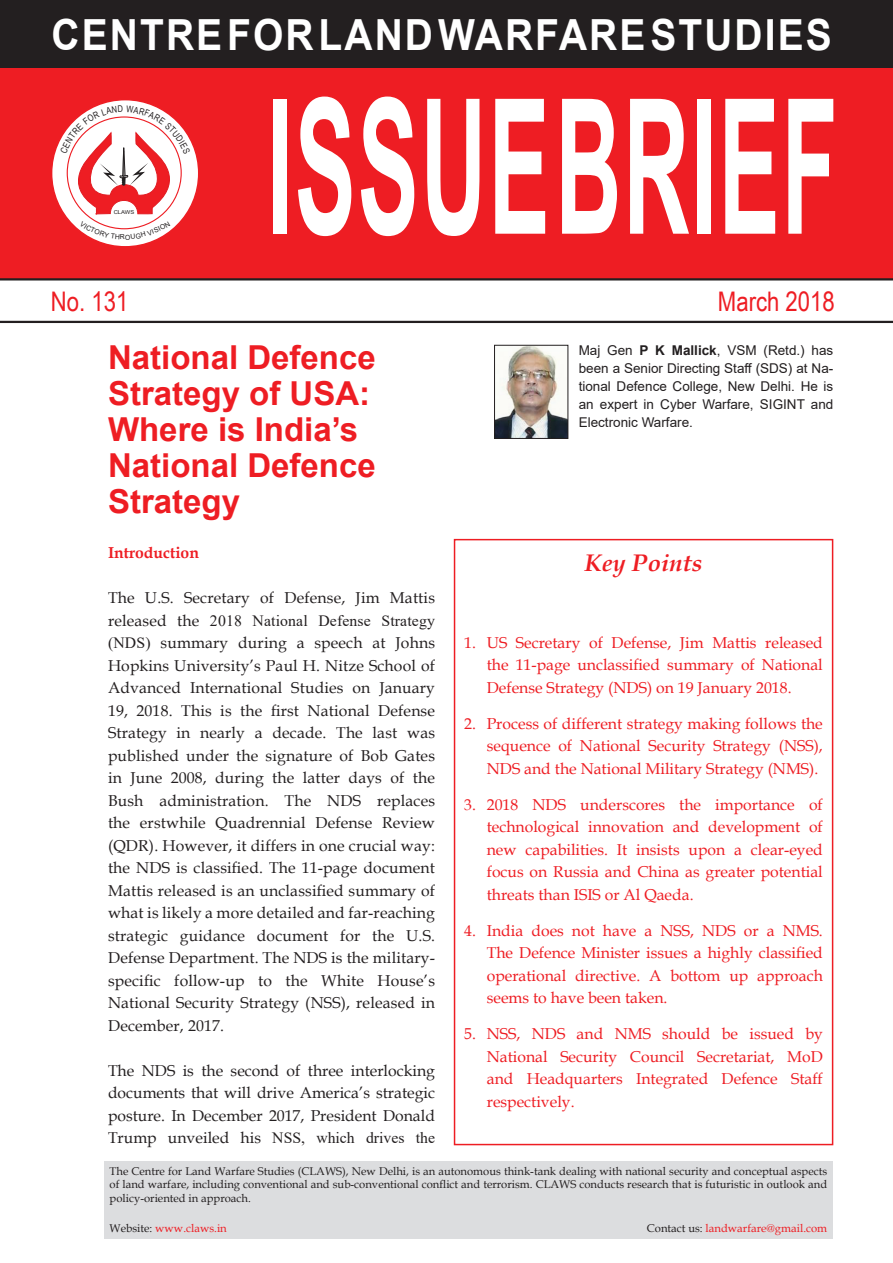
<style>
.page{position:relative;width:893px;height:1263px;background:#fff}
.page>*{position:absolute;margin:0;border:0;box-sizing:border-box;transform-origin:0 0}
.t1{font:700 188.4px "Arial";letter-spacing:.02em;color:#fff;scale:.49 1}
.t2{font:700 42.9px "Arial";letter-spacing:.055em;color:#fff;scale:.91 1}
.Chapter_Title{font:700 33px/36px "Arial";color:#ee1d23}
.t3{font:27px "Arial Narrow";color:#ee1d23}
.t4{font:italic 700 24px "Book Antiqua";color:#ee1d23}
.Body_text{font:15.75px/22.5px "Book Antiqua";letter-spacing:.005em;color:#231f20;text-align:justify}
.Body_text-2{font:15.75px/22.5px "Book Antiqua";color:#ee1d23;text-align:justify}
.Cross_1{font:700 15.75px "Book Antiqua";color:#ee1d23}
.Para_noindent{font:13.5px/18px "Arial";color:#231f20;text-align:justify}
.Body_text-3{font:11.25px/13.5px "Book Antiqua";color:#231f20;text-align:justify}
.Body_text-4{font:11.25px "Book Antiqua";color:#ee1d23}
.t5{font:6.9px "Arial";color:#231f20}
.t6{font:5.4px "Arial";color:#231f20;scale:1.1 1}
.s1{font-family:"Times New Roman"}
.s2{font-weight:700}
.s3{color:#231f20}
</style>
<div class="page">
<div style="left:454px;top:539px;width:379px;height:606px;border:2px solid #ee1d23"></div>
<div style="left:104px;top:1161px;width:729px;height:77px;background:#dcdddf"></div>
<div style="left:0;top:67px;width:893px;height:212px;background:#ee1d23"></div>
<svg style="left:52px;top:100px;width:147px;height:147px;background:#fce4e5"></svg>
<svg style="left:0;top:278px;width:893px;height:45px"></svg>
<div style="left:0;top:0;width:893px;height:67px;background:#231f20"></div>
<img style="left:496px;top:347px;width:70px;height:90px">
<div style="left:494px;top:345px;width:74px;height:94px;border:1px solid #231f20"></div>
<svg style="left:60px;top:106px;width:130px;height:108px"></svg>
<svg style="left:80px;top:221px;width:90px;height:19px;background:#fce3e4"></svg>
<p class="t2" style="left:52px;top:5px;width:859px">CENTRE FOR LAND WARFARE STUDIES</p>
<p class="t6" style="left:114px;top:208px;width:20px">CLAWS</p>
<p class="t5" style="left:120px;top:232px;width:7px">R</p>
<p class="t1" style="left:267px;top:35px;width:1165px">ISSUE BRIEF</p>
<p class="t3" style="left:51px;top:282px;width:79px">No. 131</p>
<p class="t3" style="left:718px;top:282px;width:118px">March 2018</p>
<p class="Chapter_Title" style="left:108px;top:340px;width:269px">National Defence<br>Strategy of USA:<br>Where is India’s<br>National Defence<br>Strategy</p>
<p class="Cross_1" style="left:108px;top:542px;width:92px">Introduction</p>
<p class="Body_text" style="left:108px;top:586px;width:329px">The U.S. Secretary of Defense, Jim Mattis released the <span class="s1">2018 National Defense Strategy (NDS)</span> summary during a speech at Johns Hopkins University’s Paul H. Nitze School of Advanced International Studies on January 19, 2018. This is the first National Defense Strategy in nearly a decade. The last was published under the signature of Bob Gates in June 2008, during the latter days of the Bush administration. The NDS replaces the erstwhile Quadrennial Defense Review (QDR). However, it differs in one crucial way: the NDS is classified. The 11-page document Mattis released is an unclassified summary of what is likely a more detailed and far-reaching strategic guidance document for the U.S.<br>Defense Department. The NDS is the military&shy;specific follow-up to the White House’s National Security Strategy (NSS), released in December, 2017.</p>
<p class="Body_text" style="left:108px;top:1059px;width:329px">The NDS is the second of three interlocking documents that will drive America’s strategic posture. In December 2017, President Donald Trump unveiled his <span class="s1">NSS, which drives the</span></p>
<p class="Para_noindent" style="left:579px;top:341px;width:256px">Maj Gen <span class="s2">P K Mallick</span>, VSM (Retd.) has been a Senior Directing Staff (SDS) at Na&shy;tional Defence College, New Delhi. He is an expert in Cyber Warfare, SIGINT and Electronic Warfare.</p>
<p class="t4" style="left:585px;top:547px;width:120px">Key Points</p>
<p class="Body_text-2" style="left:487px;top:631px;width:338px;text-indent:-22px">1. US Secretary of Defense, Jim Mattis released the 11-page unclassified summary of National Defense Strategy (NDS) on 19 January 2018.</p>
<p class="Body_text-2" style="left:487px;top:712px;width:338px;text-indent:-22px">2. Process of different strategy making follows the sequence of National Security Strategy (NSS), NDS and the National Military Strategy (NMS).</p>
<p class="Body_text-2" style="left:487px;top:793px;width:338px;text-indent:-22px">3. 2018 NDS underscores the importance of technological innovation and development of new capabilities. It insists upon a clear-eyed focus on Russia and China as greater potential threats than ISIS or Al Qaeda.</p>
<p class="Body_text-2" style="left:487px;top:919px;width:338px;text-indent:-22px">4. India does not have a NSS, NDS or a NMS.<br>The Defence Minister issues a highly classified operational directive. A bottom up approach seems to have been taken.</p>
<p class="Body_text-2" style="left:487px;top:1022px;width:338px;text-indent:-22px">5. NSS, NDS and NMS should be issued by National Security Council Secretariat, MoD and Headquarters Integrated Defence Staff respectively.</p>
<p class="Body_text-3" style="left:110px;top:1164px;width:719px">The Centre for Land Warfare Studies (CLAWS), New Delhi, is an autonomous think-tank dealing with national security and conceptual aspects of land warfare, including conventional and sub-conventional conflict and terrorism. CLAWS conducts research that is futuristic in outlook and policy-oriented in approach.</p>
<p class="Body_text-4" style="left:110px;top:1220px;width:119px"><span class="s3">Website:</span> www.claws.in</p>
<p class="Body_text-4" style="left:647px;top:1220px;width:182px"><span class="s3">Contact us:</span> landwarfare@gmail.com</p>
</div>
